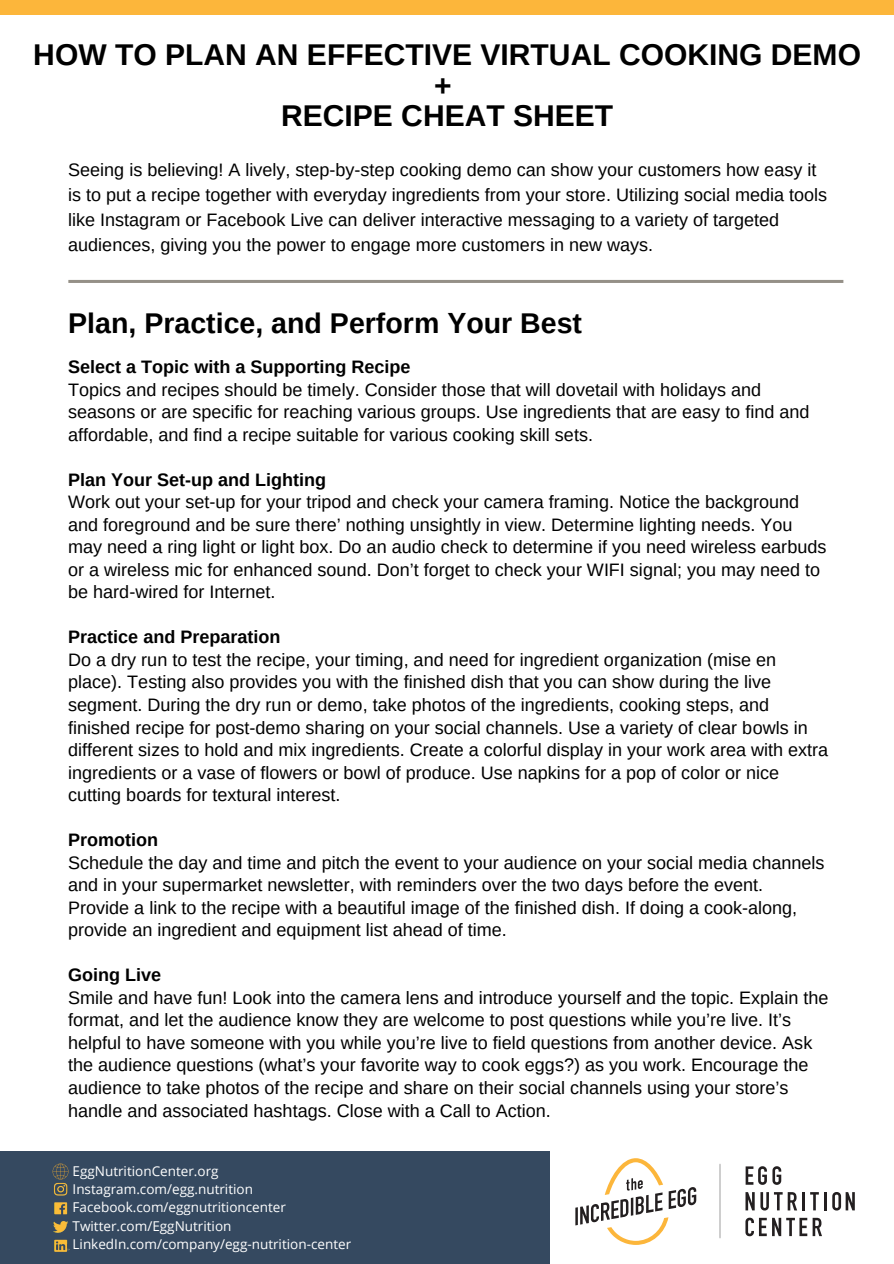
<style>
.page{position:relative;width:894px;height:1264px;background:#fff}
.page>*{position:absolute;margin:0;border:0;box-sizing:border-box;transform-origin:0 0}
.t1{font:700 30px "Arimo";color:#000}
.t2{font:700 28.5px "Arimo";color:#000}
.t3{font:18px/22.5px "Arimo";color:#000}
.t4{font:700 18px "Arimo";color:#000}
.t5{font:13.5px "Open Sans";color:#fff}
</style>
<div class="page">
<div style="left:0;top:0;width:893px;height:15px;background:#fcb63b"></div>
<hr style="left:68px;top:280px;width:775px;height:3px;background:#959087">
<div style="left:0;top:1151px;width:549px;height:112px;background:#354960"></div>
<hr style="left:719px;top:1164px;width:1px;height:73px;background:#c8c8c8">
<svg style="left:575px;top:1158px;width:121px;height:86px"></svg>
<svg style="left:745px;top:1166px;width:21px;height:18px"></svg>
<svg style="left:772px;top:1166px;width:9px;height:18px"></svg>
<svg style="left:745px;top:1192px;width:9px;height:18px"></svg>
<svg style="left:760px;top:1192px;width:36px;height:18px"></svg>
<svg style="left:802px;top:1192px;width:16px;height:18px"></svg>
<hr style="left:823px;top:1192px;width:3px;height:18px;background:#231f20">
<svg style="left:832px;top:1192px;width:22px;height:18px"></svg>
<svg style="left:745px;top:1217px;width:76px;height:19px"></svg>
<img style="left:53px;top:1179px;width:17px;height:73px">
<svg style="left:53px;top:1163px;width:15px;height:16px"></svg>
<p class="t1" style="left:33px;top:38px;width:829px">HOW TO PLAN AN EFFECTIVE VIRTUAL COOKING DEMO</p>
<p class="t1" style="left:434px;top:69px;width:19px">+</p>
<p class="t1" style="left:281px;top:99px;width:333px">RECIPE CHEAT SHEET</p>
<p class="t3" style="left:68px;top:157px;width:760px;line-height:24.8px">Seeing is believing! A lively, step-by-step cooking demo can show your customers how easy it is to put a recipe together with everyday ingredients from your store. Utilizing social media tools like Instagram or Facebook Live can deliver interactive messaging to a variety of targeted audiences, giving you the power to engage more customers in new ways.</p>
<p class="t2" style="left:68px;top:307px;width:515px">Plan, Practice, and Perform Your Best</p>
<p class="t4" style="left:68px;top:357px;width:343px">Select a Topic with a Supporting Recipe</p>
<p class="t3" style="left:68px;top:378px;width:742px">Topics and recipes should be timely. Consider those that will dovetail with holidays and seasons or are specific for reaching various groups. Use ingredients that are easy to find and affordable, and find a recipe suitable for various cooking skill sets.</p>
<p class="t4" style="left:68px;top:469px;width:259px">Plan Your Set-up and Lighting</p>
<p class="t3" style="left:68px;top:491px;width:759px">Work out your set-up for your tripod and check your camera framing. Notice the background and foreground and be sure there’ nothing unsightly in view. Determine lighting needs. You may need a ring light or light box. Do an audio check to determine if you need wireless earbuds or a wireless mic for enhanced sound. Don’t forget to check your WIFI signal; you may need to be hard-wired for Internet.</p>
<p class="t4" style="left:68px;top:627px;width:214px">Practice and Preparation</p>
<p class="t3" style="left:68px;top:648px;width:761px">Do a dry run to test the recipe, your timing, and need for ingredient organization (mise en place). Testing also provides you with the finished dish that you can show during the live segment. During the dry run or demo, take photos of the ingredients, cooking steps, and finished recipe for post-demo sharing on your social channels. Use a variety of clear bowls in different sizes to hold and mix ingredients. Create a colorful display in your work area with extra ingredients or a vase of flowers or bowl of produce. Use napkins for a pop of color or nice cutting boards for textural interest.</p>
<p class="t4" style="left:68px;top:829px;width:91px">Promotion</p>
<p class="t3" style="left:68px;top:851px;width:757px">Schedule the day and time and pitch the event to your audience on your social media channels and in your supermarket newsletter, with reminders over the two days before the event.<br>Provide a link to the recipe with a beautiful image of the finished dish. If doing a cook-along, provide an ingredient and equipment list ahead of time.</p>
<p class="t4" style="left:68px;top:965px;width:94px">Going Live</p>
<p class="t3" style="left:68px;top:986px;width:761px">Smile and have fun! Look into the camera lens and introduce yourself and the topic. Explain the format, and let the audience know they are welcome to post questions while you’re live. It’s</p>
<p class="t3" style="left:68px;top:1031px;width:745px">helpful to have someone with you while you’re live to field questions from another device. Ask the audience questions (what’s your favorite way to cook eggs?) as you work. Encourage the audience to take photos of the recipe and share on their social channels using your store’s handle and associated hashtags. Close with a Call to Action.</p>
<p class="t5" style="left:73px;top:1161px;width:147px">EggNutritionCenter.org</p>
<p class="t5" style="left:73px;top:1179px;width:182px">Instagram.com/egg.nutrition</p>
<p class="t5" style="left:73px;top:1197px;width:215px">Facebook.com/eggnutritioncenter</p>
<p class="t5" style="left:73px;top:1215px;width:160px">Twitter.com/EggNutrition</p>
<p class="t5" style="left:73px;top:1234px;width:280px">LinkedIn.com/company/egg-nutrition-center</p>
</div>
